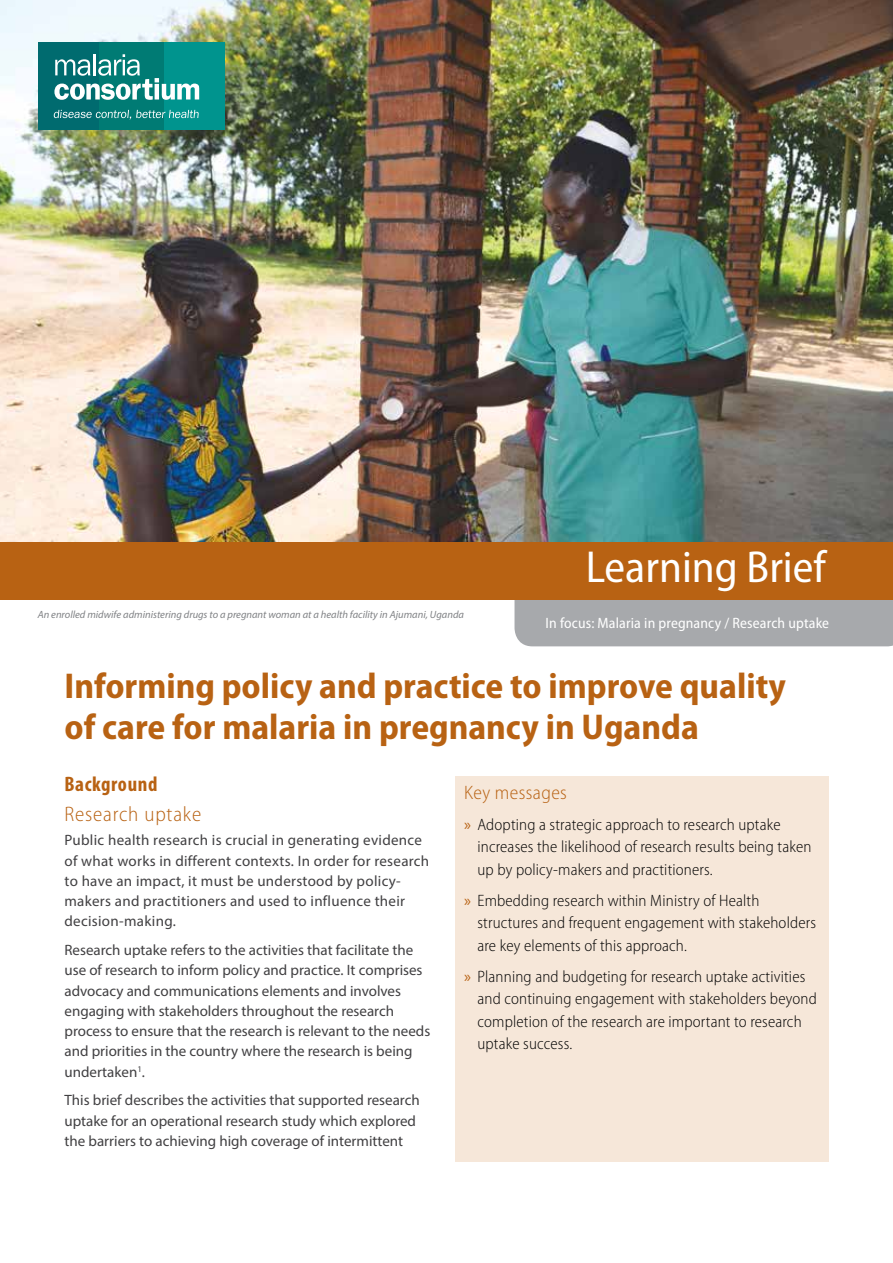
<style>
.page{position:relative;width:893px;height:1263px;background:#fff}
.page>*{position:absolute;margin:0;border:0;box-sizing:border-box;transform-origin:0 0}
.t1{font:semi-condensed 45px "Myriad Pro";color:#fff}
.t2{font:700 semi-condensed 36px/40.5px "Myriad Pro";color:#b86213}
.t3{font:300 semi-condensed 21px "Myriad Pro";letter-spacing:.04em;color:#b86213}
.t4{font:700 condensed 21px "Myriad Pro";letter-spacing:.03em;color:#b86213}
.t5{font:300 semi-condensed 19.5px "Myriad Pro";letter-spacing:.02em;color:#b86213}
.t6{font:300 semi-condensed 16.5px/22.5px "Myriad Pro";letter-spacing:.01em;color:#000}
.t7{font:15px/20.2px "Myriad Pro";color:#414042}
.t8{font:15px/20.2px "Myriad Pro";letter-spacing:.02em;color:#414042}
.t9{font:semi-condensed 15px "Myriad Pro";letter-spacing:.01em;color:#fff}
.t10{font:italic 10.5px "Myriad Pro";color:#808285}
.s1{font-weight:400;font-stretch:normal;color:#b86213}
</style>
<div class="page">
<img style="left:0;top:0;width:893px;height:542px">
<div style="left:41px;top:43px;width:131px;height:87px;background:#007b74"></div>
<div style="left:164px;top:43px;width:60px;height:87px;background:#00948e"></div>
<div style="left:38px;top:43px;width:61px;height:87px;background:#006b6f"></div>
<svg style="left:54px;top:54px;width:145px;height:46px"></svg>
<svg style="left:54px;top:110px;width:145px;height:10px"></svg>
<div style="left:455px;top:776px;width:374px;height:385px;background:#f6e7d9"></div>
<div style="left:514px;top:599px;width:379px;height:47px;background:#a7a9ac"></div>
<div style="left:0;top:542px;width:893px;height:57px;background:#b86213"></div>
<p class="t10" style="left:38px;top:608px;width:428px">An enrolled midwife administering drugs to a pregnant woman at a health facility in Ajumani, Uganda</p>
<h1 class="t1" style="left:586px;top:543px;width:242px">Learning Brief</h1>
<p class="t9" style="left:545px;top:615px;width:285px">In focus: Malaria in pregnancy / Research uptake</p>
<h2 class="t2" style="left:64px;top:666px;width:723px">Informing policy and practice to improve quality of care for malaria in pregnancy in Uganda</h2>
<h3 class="t4" style="left:64px;top:773px;width:94px">Background</h3>
<h3 class="t3" style="left:64px;top:802px;width:138px">Research uptake</h3>
<p class="t8" style="left:64px;top:830px;width:366px">Public health research is crucial in generating evidence of what works in different contexts. In order for research to have an impact, it must be understood by policy&shy;makers and practitioners and used to influence their decision-making.</p>
<p class="t7" style="left:64px;top:940px;width:367px">Research uptake refers to the activities that facilitate the use of research to inform policy and practice. It comprises advocacy and communications elements and involves engaging with stakeholders throughout the research process to ensure that the research is relevant to the needs and priorities in the country where the research is being undertaken<sup>1</sup>.</p>
<p class="t7" style="left:64px;top:1090px;width:357px">This brief describes the activities that supported research uptake for an operational research study which explored the barriers to achieving high coverage of intermittent</p>
<h3 class="t5" style="left:464px;top:782px;width:104px">Key messages</h3>
<p class="t6" style="left:477px;top:813px;width:335px;text-indent:-13px"><span class="s1">»</span> Adopting a strategic approach to research uptake increases the likelihood of research results being taken up by policy-makers and practitioners.</p>
<p class="t6" style="left:477px;top:889px;width:340px;text-indent:-13px"><span class="s1">»</span> Embedding research within Ministry of Health structures and frequent engagement with stakeholders are key elements of this approach.</p>
<p class="t6" style="left:477px;top:965px;width:341px;text-indent:-13px"><span class="s1">»</span> Planning and budgeting for research uptake activities and continuing engagement with stakeholders beyond completion of the research are important to research uptake success.</p>
</div>
